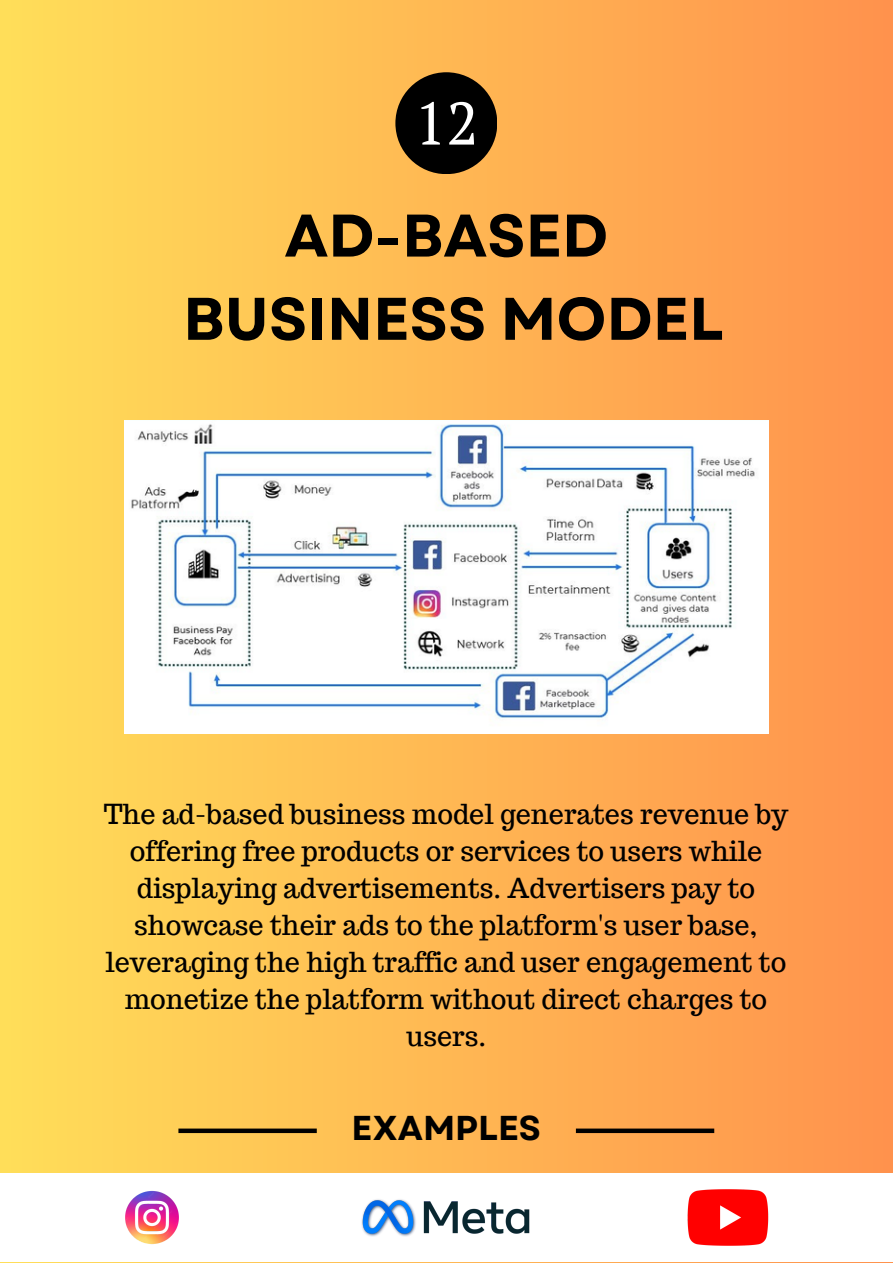
<style>
.page{position:relative;width:893px;height:1264px;background:#fff}
.page>*{position:absolute;margin:0;border:0;box-sizing:border-box;transform-origin:0 0}
.t1{font:700 60px "Garet";color:#000}
.t2{font:60px "PT Serif";color:#fff}
.t3{font:700 34.5px "Garet";color:#000}
.t4{font:27px/37px "Trocchi";color:#000;text-align:center}
</style>
<div class="page">
<div style="left:0;top:0;width:892px;height:1262px;background:linear-gradient(to right,#ffde59,#ff924d)"></div>
<div style="left:395px;top:72px;width:102px;height:102px;background:#000;border-radius:50%"></div>
<div style="left:0;top:1173px;width:892px;height:88px;background:#fff"></div>
<div style="left:178px;top:1128px;width:139px;height:5px;background:#000"></div>
<div style="left:576px;top:1128px;width:138px;height:5px;background:#000"></div>
<img style="left:124px;top:420px;width:644px;height:314px">
<img style="left:361px;top:1199px;width:169px;height:38px">
<img style="left:125px;top:1190px;width:54px;height:55px">
<img style="left:687px;top:1189px;width:81px;height:56px">
<p class="t2" style="left:414px;top:82px;width:65px">12</p>
<p class="t1" style="left:284px;top:192px;width:325px">AD-BASED</p>
<p class="t1" style="left:183px;top:275px;width:542px">BUSINESS MODEL</p>
<p class="t4" style="left:104px;top:795px;width:686px">The ad-based business model generates revenue by offering free products or services to users while displaying advertisements. Advertisers pay to showcase their ads to the platform's user base, leveraging the high traffic and user engagement to monetize the platform without direct charges to users.</p>
<p class="t3" style="left:351px;top:1103px;width:191px">EXAMPLES</p>
</div>
